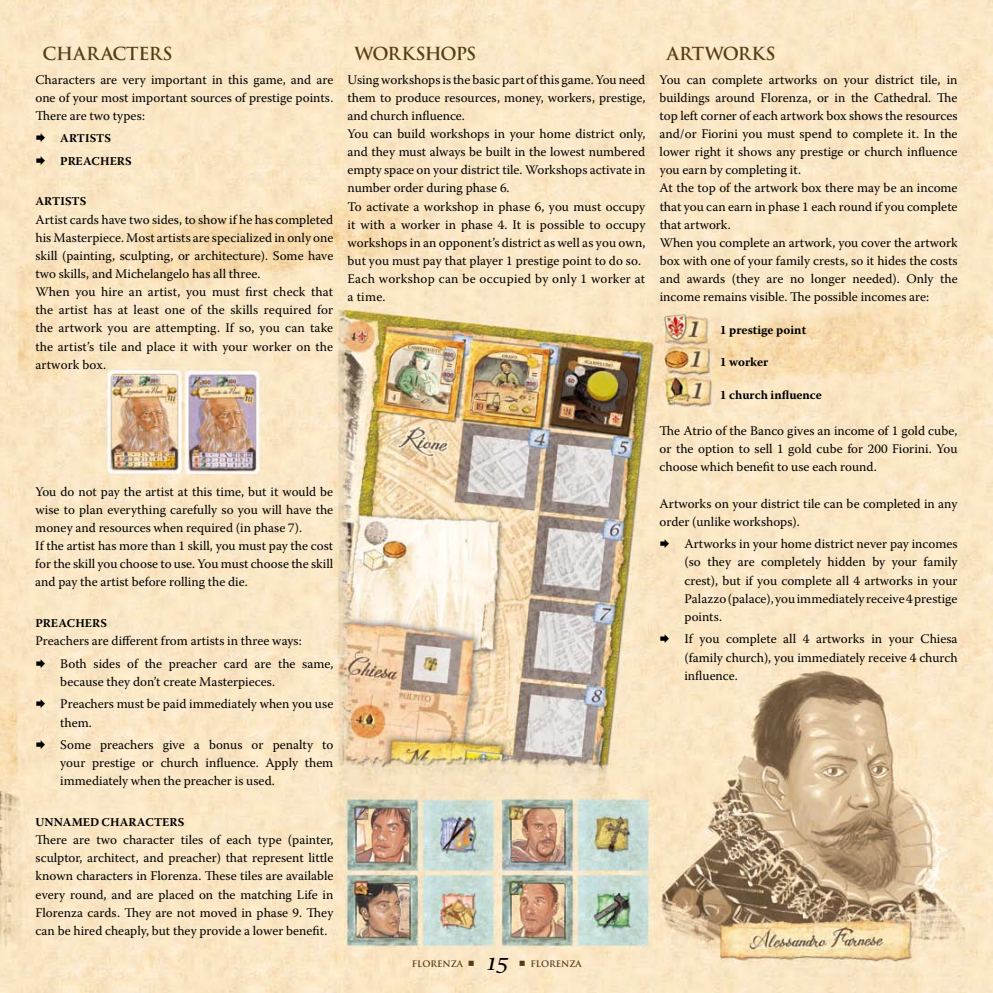
<style>
.page{position:relative;width:993px;height:993px;background:#fff}
.page>*{position:absolute;margin:0;border:0;box-sizing:border-box;transform-origin:0 0}
.t1{font:italic 22.5px "Lucida Calligraphy";color:#000}
.t2{font:700 17.5px "Trajan Pro";letter-spacing:-.015em;color:#553c16}
.t3{font:13.12px/18.1px "Warnock Pro";color:#000}
.t4{font:700 12.5px "Warnock Pro";color:#000}
.t5{font:700 11.88px/22.5px "Warnock Pro";letter-spacing:.01em;color:#000}
.t6{font:700 8.75px "Trajan Pro";color:#553c16}
</style>
<div class="page">
<img style="left:0;top:0;width:992px;height:992px">
<svg style="left:468px;top:960px;width:5px;height:5px"></svg>
<svg style="left:519px;top:960px;width:5px;height:5px"></svg>
<h2 class="t2" style="left:43px;top:43px;width:46px">CHARAC</h2>
<h2 class="t2" style="left:126px;top:43px;width:48px">TERS</h2>
<p class="t3" style="left:35px;top:70px;width:299px;text-align:justify">Characters are very important in this game, and are one of your most important sources of prestige points.<br>There are two types:</p>
<p class="t5" style="left:35px;top:127px;width:90px">∆ ARTISTS<br>∆ PREACHERS</p>
<p class="t5" style="left:35px;top:190px;width:38px">ARTISTS</p>
<p class="t3" style="left:35px;top:210px;width:299px">Artist cards have two sides, to show if he has completed his Masterpiece. Most artists are specialized in only one skill (painting, sculpting, or architecture). Some have two skills, and Michelangelo has all three.<br>When you hire an artist, you must first check that the artist has at least one of the skills required for the artwork you are attempting. If so, you can take the artist’s tile and place it with your worker on the artwork box.</p>
<h2 class="t2" style="left:354px;top:43px;width:123px">WORKSHOPS</h2>
<p class="t3" style="left:347px;top:70px;width:299px">Using workshopsisthe basic part ofthis game.You need them to produce resources, money, workers, prestige, and church influence.<br>You can build workshops in your home district only, and they must always be built in the lowest numbered empty space on your district tile. Workshops activate in number order during phase 6.<br>To activate a workshop in phase 6, you must occupy it with a worker in phase 4. It is possible to occupy workshops in an opponent’s district as well as you own, but you must pay that player 1 prestige point to do so.<br>Each workshop can be occupied by only 1 worker at a time.</p>
<p class="t3" style="left:35px;top:482px;width:299px">You do not pay the artist at this time, but it would be wise to plan everything carefully so you will have the money and resources when required (in phase 7).<br>If the artist has more than 1 skill, you must pay the cost for the skill you choose to use. You must choose the skill and pay the artist before rolling the die.</p>
<p class="t5" style="left:35px;top:611px;width:65px">PREACHERS</p>
<p class="t3" style="left:35px;top:629px;width:299px;line-height:22.5px">Preachers are different from artists in three ways:<br>∆ Both sides of the preacher card are the same,</p>
<p class="t3" style="left:35px;top:670px;width:299px;line-height:22.5px;text-indent:25px">because they don’t create Masterpieces.<br>∆ Preachers must be paid immediately when you use</p>
<p class="t3" style="left:35px;top:710px;width:299px;line-height:22.5px;text-indent:25px">them.<br>∆ Some preachers give a bonus or penalty to</p>
<p class="t3" style="left:60px;top:753px;width:274px">your prestige or church influence. Apply them immediately when the preacher is used.</p>
<p class="t5" style="left:35px;top:810px;width:94px">UNNAMED CHARACT</p>
<p class="t5" style="left:162px;top:810px;width:16px">ERS</p>
<p class="t3" style="left:35px;top:830px;width:299px;text-align:justify">There are two character tiles of each type (painter, sculptor, architect, and preacher) that represent little known characters in Florenza. These tiles are available every round, and are placed on the matching Life in Florenza cards. They are not moved in phase 9. They can be hired cheaply, but they provide a lower benefit.</p>
<p class="t6" style="left:411px;top:958px;width:53px">FLORENZA</p>
<h1 class="t1" style="left:485px;top:947px;width:23px">15</h1>
<p class="t6" style="left:530px;top:958px;width:53px">FLORENZA</p>
<h2 class="t2" style="left:666px;top:43px;width:56px">ARTWOR</h2>
<h2 class="t2" style="left:751px;top:43px;width:26px">KS</h2>
<p class="t3" style="left:659px;top:70px;width:299px">You can complete artworks on your district tile, in buildings around Florenza, or in the Cathedral. The top left corner of each artwork box shows the resources and/or Fiorini you must spend to complete it. In the lower right it shows any prestige or church influence you earn by completing it.<br>At the top of the artwork box there may be an income that you can earn in phase 1 each round if you complete that artwork.<br>When you complete an artwork, you cover the artwork box with one of your family crests, so it hides the costs and awards (they are no longer needed). Only the income remains visible. The possible incomes are:</p>
<p class="t4" style="left:719px;top:322px;width:88px">1 PRESTIGE POINT</p>
<p class="t4" style="left:719px;top:354px;width:50px">1 WORKER</p>
<p class="t4" style="left:719px;top:387px;width:103px">1 CHURCH INFLUENCE</p>
<p class="t3" style="left:659px;top:421px;width:299px;text-align:justify">The Atrio of the Banco gives an income of 1 gold cube, or the option to sell 1 gold cube for 200 Fiorini. You choose which benefit to use each round.</p>
<p class="t3" style="left:659px;top:494px;width:299px">Artworks on your district tile can be completed in any order (unlike workshops).</p>
<p class="t3" style="left:684px;top:534px;width:274px;text-align:justify;text-indent:-25px">∆ Artworks in your home district never pay incomes (so they are completely hidden by your family crest), but if you complete all 4 artworks in your Palazzo(palace),youimmediatelyreceive4prestige points.</p>
<p class="t3" style="left:684px;top:629px;width:274px;text-align:justify;text-indent:-25px">∆ If you complete all 4 artworks in your Chiesa (family church), you immediately receive 4 church influence.</p>
</div>
